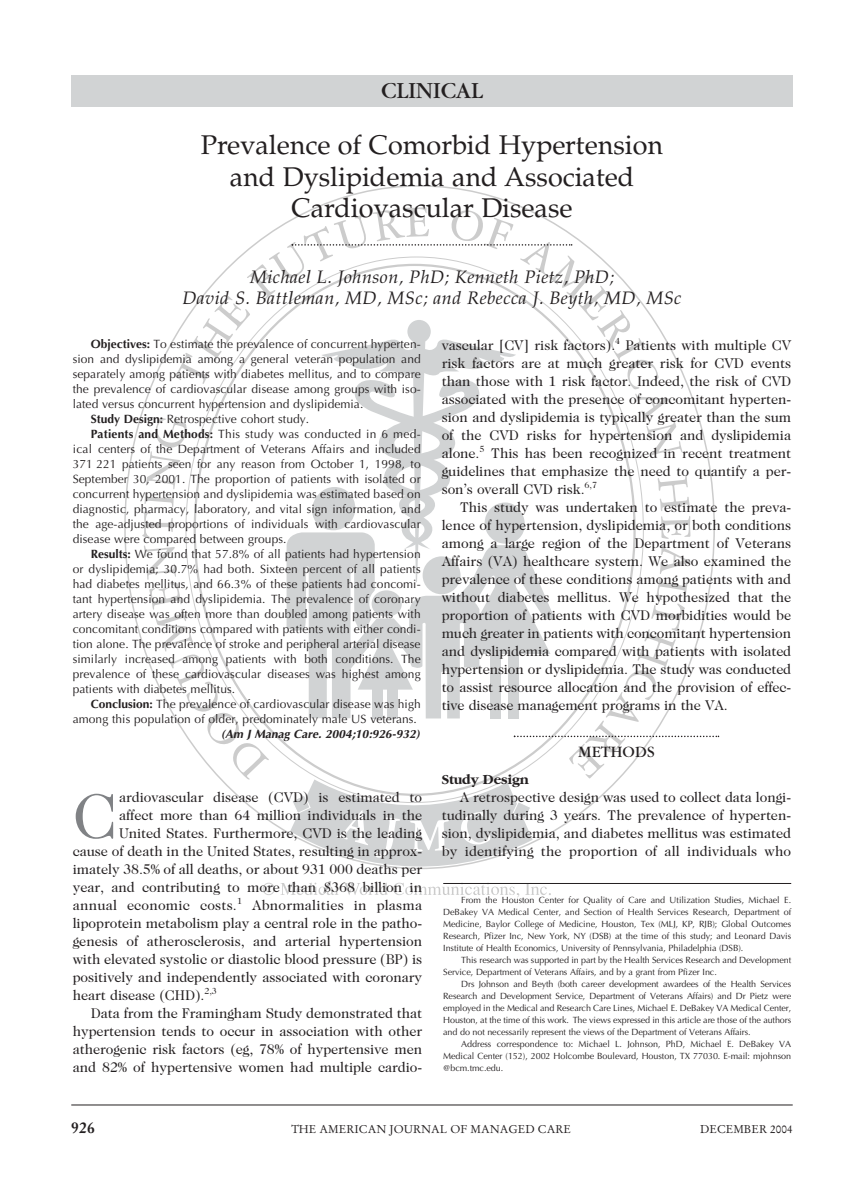
<style>
.page{position:relative;width:864px;height:1188px;background:#fff}
.page>*{position:absolute;margin:0;border:0;box-sizing:border-box;transform-origin:0 0}
.t1{font:63.45px "Caslon Two Twenty Four";color:#808285}
.t2{font:27px/31.5px "Palatino";color:#231f20;text-align:center}
.t3{font:24px "Garamond";color:#231f20}
.t4{font:italic 18px/21px "Palatino";letter-spacing:.025em;color:#231f20;text-align:center}
.t5{font:16.5px "Garamond";letter-spacing:.015em;color:#231f20}
.t6{font:700 15.75px "Stempel Garamond";color:#231f20}
.t7{font:14.25px/18px "Caslon Two Twenty Four";letter-spacing:-.005em;color:#231f20;text-align:justify}
.t8{font:14.25px "Caslon Two Twenty Four";letter-spacing:.015em;color:#231f20}
.t9{font:700 14.25px "Garamond";letter-spacing:-.005em;color:#231f20}
.t10{font:12px "Optima";letter-spacing:.005em;color:#231f20}
.t11{font:italic 700 12px "Optima";color:#231f20}
.t12{font:11.25px "Stempel Garamond";color:#231f20}
.t13{font:9px/12px "Optima";letter-spacing:-.005em;color:#231f20;text-align:justify}
.s1{font-weight:700}
</style>
<div class="page">
<hr style="left:71px;top:1105px;width:722px;height:1px;background:#231f20">
<div style="left:71px;top:76px;width:722px;height:31px;background:#d1d3d4"></div>
<svg style="left:142px;top:207px;width:577px;height:690px"></svg>
<hr style="left:443px;top:883px;width:348px;height:1px;background:#231f20">
<h3 class="t3" style="left:381px;top:82px;width:103px">CLINICAL</h3>
<h2 class="t2" style="left:201px;top:132px;width:464px">Prevalence of Comorbid Hypertension and Dyslipidemia and Associated<br>Cardiovascular Disease</h2>
<p class="t4" style="left:182px;top:269px;width:501px">Michael L. Johnson, PhD; Kenneth Pietz, PhD;<br>David S. Battleman, MD, MSc; and Rebecca J. Beyth, MD, MSc</p>
<p class="t10" style="left:91px;top:339px;width:331px"><span class="s1">Objectives:</span> To estimate the prevalence of concurrent hyperten-</p>
<p class="t10" style="left:73px;top:354px;width:350px">sion and dyslipidemia among a general veteran population and</p>
<p class="t10" style="left:73px;top:369px;width:350px">separately among patients with diabetes mellitus, and to compare</p>
<p class="t10" style="left:73px;top:384px;width:350px">the prevalence of cardiovascular disease among groups with iso-</p>
<p class="t10" style="left:73px;top:399px;width:292px">lated versus concurrent hypertension and dyslipidemia.</p>
<p class="t10" style="left:91px;top:414px;width:220px"><span class="s1">Study Design:</span> Retrospective cohort study.</p>
<p class="t10" style="left:91px;top:429px;width:331px"><span class="s1">Patients and Methods:</span> This study was conducted in 6 med-</p>
<p class="t10" style="left:73px;top:444px;width:349px">ical centers of the Department of Veterans Affairs and included</p>
<p class="t10" style="left:73px;top:459px;width:349px">371 221 patients seen for any reason from October 1, 1998, to</p>
<p class="t10" style="left:73px;top:474px;width:349px">September 30, 2001. The proportion of patients with isolated or</p>
<p class="t10" style="left:73px;top:489px;width:349px">concurrent hypertension and dyslipidemia was estimated based on</p>
<p class="t10" style="left:73px;top:504px;width:349px">diagnostic, pharmacy, laboratory, and vital sign information, and</p>
<p class="t10" style="left:73px;top:519px;width:349px">the age-adjusted proportions of individuals with cardiovascular</p>
<p class="t10" style="left:73px;top:534px;width:215px">disease were compared between groups.</p>
<p class="t10" style="left:91px;top:549px;width:331px"><span class="s1">Results:</span> We found that 57.8% of all patients had hypertension</p>
<p class="t10" style="left:73px;top:564px;width:349px">or dyslipidemia; 30.7% had both. Sixteen percent of all patients</p>
<p class="t10" style="left:73px;top:579px;width:349px">had diabetes mellitus, and 66.3% of these patients had concomi-</p>
<p class="t10" style="left:73px;top:594px;width:349px">tant hypertension and dyslipidemia. The prevalence of coronary</p>
<p class="t10" style="left:73px;top:609px;width:349px">artery disease was often more than doubled among patients with</p>
<p class="t10" style="left:73px;top:624px;width:349px">concomitant conditions compared with patients with either condi-</p>
<p class="t10" style="left:73px;top:639px;width:349px">tion alone. The prevalence of stroke and peripheral arterial disease</p>
<p class="t10" style="left:73px;top:654px;width:349px">similarly increased among patients with both conditions. The</p>
<p class="t10" style="left:73px;top:669px;width:349px">prevalence of these cardiovascular diseases was highest among</p>
<p class="t10" style="left:73px;top:684px;width:164px">patients with diabetes mellitus.</p>
<p class="t10" style="left:91px;top:699px;width:331px"><span class="s1">Conclusion:</span> The prevalence of cardiovascular disease was high</p>
<p class="t10" style="left:73px;top:714px;width:346px">among this population of older, predominately male US veterans.</p>
<p class="t11" style="left:221px;top:729px;width:200px">(Am J Manag Care. 2004;10:926-932)</p>
<p class="t7" style="left:442px;top:337px;width:351px">vascular [CV] risk factors).<sup>4</sup> Patients with multiple CV risk factors are at much greater risk for CVD events than those with 1 risk factor. Indeed, the risk of CVD associated with the presence of concomitant hyperten&shy;sion and dyslipidemia is typically greater than the sum of the CVD risks for hypertension and dyslipidemia alone.<sup>5</sup> This has been recognized in recent treatment guidelines that emphasize the need to quantify a per&shy;son’s overall CVD risk.<sup>6,7</sup></p>
<p class="t7" style="left:442px;top:499px;width:351px;text-indent:18px">This study was undertaken to estimate the preva&shy;lence of hypertension, dyslipidemia, or both conditions among a large region of the Department of Veterans Affairs (VA) healthcare system. We also examined the prevalence of these conditions among patients with and without diabetes mellitus. We hypothesized that the proportion of patients with CVD morbidities would be much greater in patients with concomitant hypertension and dyslipidemia compared with patients with isolated hypertension or dyslipidemia. The study was conducted to assist resource allocation and the provision of effec&shy;tive disease management programs in the VA.</p>
<p class="t5" style="left:578px;top:746px;width:78px">METHODS</p>
<p class="t9" style="left:442px;top:774px;width:89px">Study Design</p>
<p class="t7" style="left:442px;top:789px;width:351px;text-indent:18px">A retrospective design was used to collect data longi&shy;tudinally during 3 years. The prevalence of hyperten&shy;sion, dyslipidemia, and diabetes mellitus was estimated by identifying the proportion of all individuals who</p>
<h1 class="t1" style="left:73px;top:791px;width:46px">C</h1>
<p class="t7" style="left:119px;top:789px;width:305px">ardiovascular disease (CVD) is estimated to</p>
<p class="t7" style="left:119px;top:807px;width:305px">affect more than 64 million individuals in the</p>
<p class="t7" style="left:119px;top:825px;width:305px">United States. Furthermore, CVD is the leading</p>
<p class="t7" style="left:73px;top:843px;width:351px">cause of death in the United States, resulting in approx-</p>
<p class="t7" style="left:73px;top:861px;width:351px">imately 38.5% of all deaths, or about 931 000 deaths per</p>
<p class="t7" style="left:73px;top:879px;width:351px">year, and contributing to more than $368 billion in</p>
<p class="t8" style="left:73px;top:899px;width:351px">annual economic costs.<sup>1</sup> Abnormalities in plasma</p>
<p class="t7" style="left:73px;top:915px;width:351px">lipoprotein metabolism play a central role in the patho-</p>
<p class="t7" style="left:73px;top:933px;width:351px">genesis of atherosclerosis, and arterial hypertension</p>
<p class="t7" style="left:73px;top:951px;width:351px">with elevated systolic or diastolic blood pressure (BP) is</p>
<p class="t7" style="left:73px;top:969px;width:351px">positively and independently associated with coronary</p>
<p class="t7" style="left:73px;top:987px;width:146px">heart disease (CHD).<sup>2,3</sup></p>
<p class="t7" style="left:91px;top:1005px;width:333px">Data from the Framingham Study demonstrated that</p>
<p class="t7" style="left:73px;top:1023px;width:351px">hypertension tends to occur in association with other</p>
<p class="t7" style="left:73px;top:1041px;width:351px">atherogenic risk factors (eg, 78% of hypertensive men</p>
<p class="t7" style="left:73px;top:1059px;width:351px">and 82% of hypertensive women had multiple cardio-</p>
<p class="t13" style="left:443px;top:895px;width:350px;text-indent:18px">From the Houston Center for Quality of Care and Utilization Studies, Michael E.<br>DeBakey VA Medical Center, and Section of Health Services Research, Department of Medicine, Baylor College of Medicine, Houston, Tex (MLJ, KP, RJB); Global Outcomes Research, Pfizer Inc, New York, NY (DSB) at the time of this study; and Leonard Davis Institute of Health Economics, University of Pennsylvania, Philadelphia (DSB).</p>
<p class="t13" style="left:443px;top:955px;width:350px;text-indent:18px">This research was supported in part by the Health Services Research and Development<br>Service, Department of Veterans Affairs, and by a grant from Pfizer Inc.</p>
<p class="t13" style="left:443px;top:979px;width:349px;text-indent:18px">Drs Johnson and Beyth (both career development awardees of the Health Services Research and Development Service, Department of Veterans Affairs) and Dr Pietz were employed in the Medical and Research Care Lines, Michael E. DeBakey VA Medical Center, Houston, at the time of this work. The views expressed in this article are those of the authors and do not necessarily represent the views of the Department of Veterans Affairs.</p>
<p class="t13" style="left:443px;top:1039px;width:350px;text-indent:18px">Address correspondence to: Michael L. Johnson, PhD, Michael E. DeBakey VA Medical Center (152), 2002 Holcombe Boulevard, Houston, TX 77030. E-mail: mjohnson @bcm.tmc.edu.</p>
<p class="t6" style="left:71px;top:1121px;width:25px">926</p>
<p class="t12" style="left:291px;top:1125px;width:281px">THE AMERICAN JOURNAL OF MANAGED CARE</p>
<p class="t12" style="left:700px;top:1125px;width:94px">DECEMBER 2004</p>
</div>
